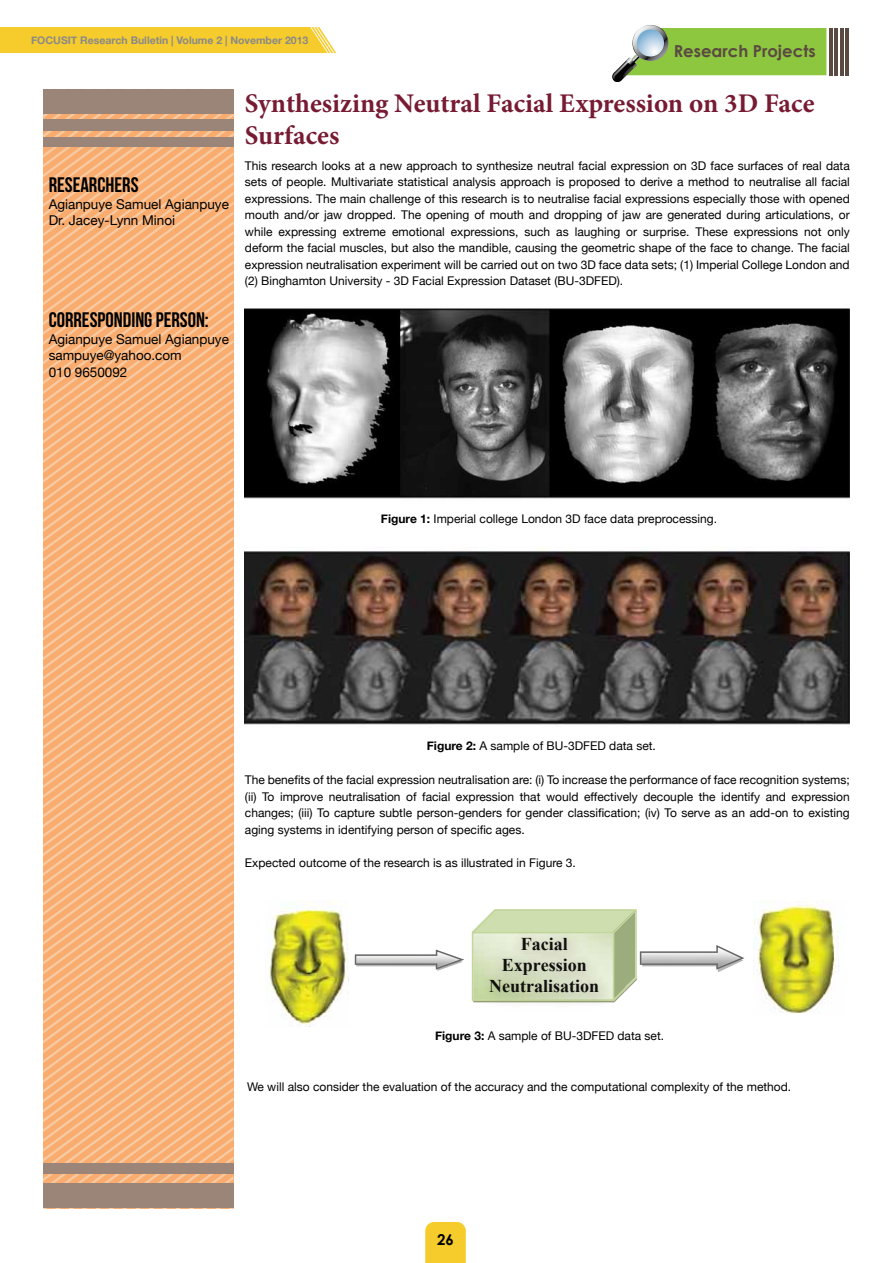
<style>
.page{position:relative;width:893px;height:1263px;background:#fff}
.page>*{position:absolute;margin:0;border:0;box-sizing:border-box;transform-origin:0 0}
.t1{font:700 27px/32.4px "Minion Pro";color:#771b33}
.t2{font:21px "Bebas Neue";color:#000}
.t3{font:700 18px/21px "Times New Roman";color:#10100f;text-align:center}
.t4{font:700 16.5px "Century Gothic";color:#5a4a42}
.t5{font:700 15px "Century Gothic";color:#000}
.t6{font:13.5px/16.2px "Helvetica Neue";color:#000}
.t7{font:12px/16.5px "Helvetica Neue";color:#000;text-align:justify}
.t8{font:700 10.5px "Helvetica Neue";color:#89898a}
.s1{font-weight:700}
</style>
<div class="page">
<div style="left:0;top:27px;width:336px;height:26px;background:#f6cb2c"></div>
<div style="left:425px;top:1222px;width:41px;height:41px;background:#f6cb2c"></div>
<svg style="left:43px;top:113px;width:191px;height:1096px"></svg>
<div style="left:27px;top:89px;width:207px;height:24px;background:#9b8579"></div>
<div style="left:27px;top:1183px;width:207px;height:24px;background:#9b8579"></div>
<div style="left:27px;top:1163px;width:207px;height:10px;background:#9b8579"></div>
<div style="left:27px;top:119px;width:207px;height:12px;background:#9b8579"></div>
<div style="left:27px;top:137px;width:207px;height:9px;background:#9b8579"></div>
<img style="left:245px;top:308px;width:605px;height:191px">
<img style="left:245px;top:548px;width:605px;height:177px">
<img style="left:269px;top:902px;width:80px;height:124px">
<img style="left:754px;top:900px;width:85px;height:114px">
<svg style="left:355px;top:949px;width:109px;height:21px"></svg>
<img style="left:471px;top:932px;width:144px;height:72px">
<img style="left:473px;top:1001px;width:143px;height:1px">
<svg style="left:472px;top:909px;width:272px;height:92px"></svg>
<hr style="left:829px;top:28px;width:4px;height:47px;background:#5a4a42">
<hr style="left:834px;top:28px;width:4px;height:47px;background:#5a4a42">
<hr style="left:840px;top:28px;width:3px;height:47px;background:#5a4a42">
<hr style="left:845px;top:28px;width:4px;height:47px;background:#5a4a42">
<svg style="left:612px;top:25px;width:214px;height:57px"></svg>
<div style="left:1px;top:82px;width:42px;height:1145px;background:#fff"></div>
<p class="t8" style="left:31px;top:34px;width:279px">FOCUSIT Research Bulletin | Volume 2 | November 2013</p>
<h3 class="t4" style="left:674px;top:38px;width:143px">Research Projects</h3>
<h2 class="t2" style="left:49px;top:174px;width:91px">RESEARCHERS</h2>
<p class="t6" style="left:49px;top:196px;width:182px">Agianpuye Samuel Agianpuye<br>Dr. Jacey-Lynn Minoi</p>
<h2 class="t2" style="left:49px;top:308px;width:162px">CORRESPONDING PERSON:</h2>
<p class="t6" style="left:49px;top:331px;width:182px">Agianpuye Samuel Agianpuye sampuye@yahoo.com<br>010 9650092</p>
<h1 class="t1" style="left:245px;top:87px;width:571px">Synthesizing Neutral Facial Expression on 3D Face<br>Surfaces</h1>
<p class="t7" style="left:245px;top:157px;width:606px">This research looks at a new approach to synthesize neutral facial expression on 3D face surfaces of real data sets of people. Multivariate statistical analysis approach is proposed to derive a method to neutralise all facial expressions. The main challenge of this research is to neutralise facial expressions especially those with opened mouth and/or jaw dropped. The opening of mouth and dropping of jaw are generated during articulations, or while expressing extreme emotional expressions, such as laughing or surprise. These expressions not only deform the facial muscles, but also the mandible, causing the geometric shape of the face to change. The facial expression neutralisation experiment will be carried out on two 3D face data sets; (1) Imperial College London and (2) Binghamton University - 3D Facial Expression Dataset (BU-3DFED).</p>
<p class="t7" style="left:381px;top:511px;width:338px"><span class="s1">Figure 1:</span> Imperial college London 3D face data preprocessing.</p>
<p class="t7" style="left:427px;top:738px;width:231px"><span class="s1">Figure 2:</span> A sample of BU-3DFED data set.</p>
<p class="t7" style="left:245px;top:772px;width:606px">The benefits of the facial expression neutralisation are: (i) To increase the performance of face recognition systems; (ii) To improve neutralisation of facial expression that would effectively decouple the identify and expression changes; (iii) To capture subtle person-genders for gender classification; (iv) To serve as an add-on to existing aging systems in identifying person of specific ages.</p>
<p class="t7" style="left:245px;top:854px;width:332px">Expected outcome of the research is as illustrated in Figure 3.</p>
<h3 class="t3" style="left:489px;top:933px;width:111px">Facial<br>Expression<br>Neutralisation</h3>
<p class="t7" style="left:435px;top:1027px;width:231px"><span class="s1">Figure 3:</span> A sample of BU-3DFED data set.</p>
<p class="t7" style="left:247px;top:1078px;width:546px">We will also consider the evaluation of the accuracy and the computational complexity of the method.</p>
<p class="t5" style="left:437px;top:1228px;width:18px">26</p>
</div>
